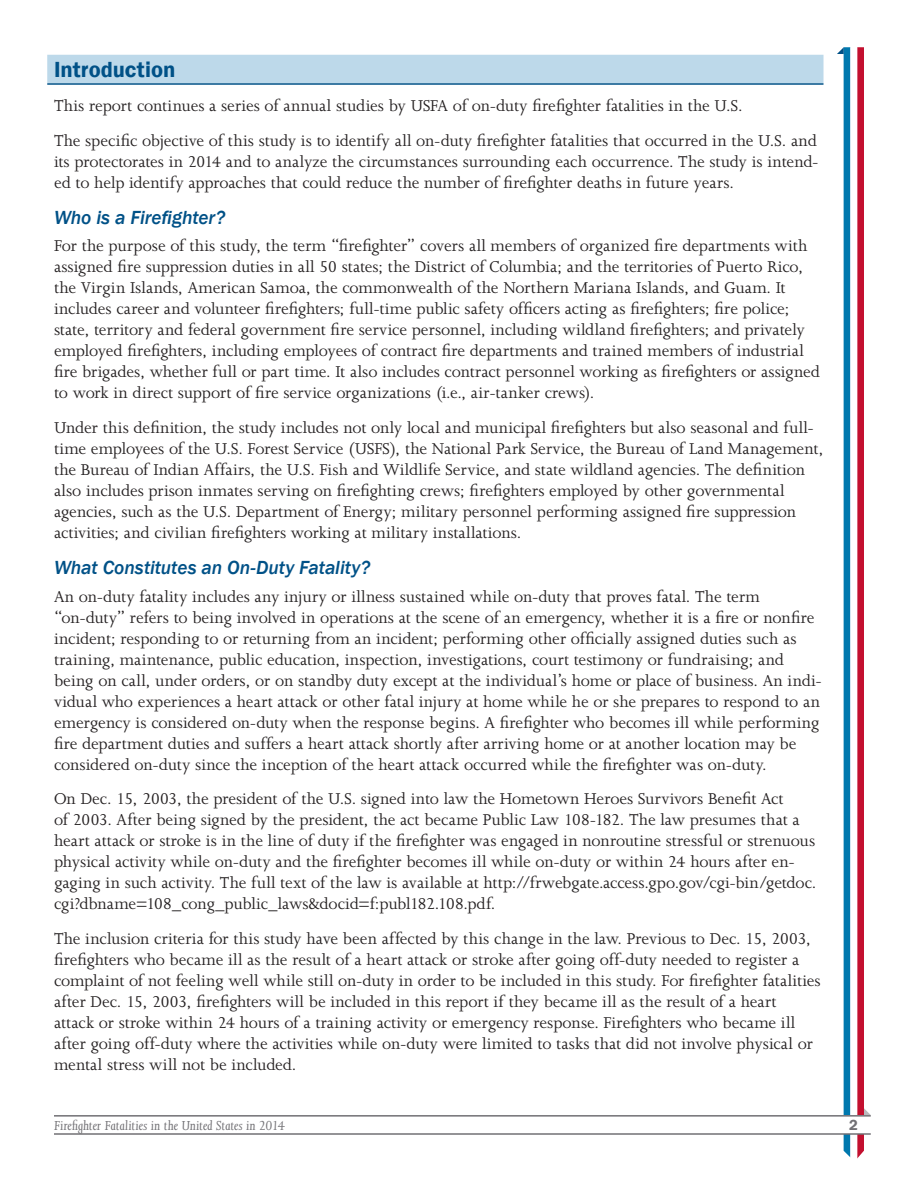
<style>
.page{position:relative;width:918px;height:1188px;background:#fff}
.page>*{position:absolute;margin:0;border:0;box-sizing:border-box;transform-origin:0 0}
.t1{font:600 22.5px "Franklin Gothic";color:#005187}
.Subhead{font:italic 500 19.5px "Franklin Gothic";letter-spacing:-.005em;color:#005187}
.t2{font:18px/21px "Joanna MT Std";letter-spacing:-.005em;color:#231f20}
.t3{font:italic 15px "Joanna MT Std";color:#717074}
.t4{font:600 15px "Franklin Gothic";color:#717074}
</style>
<div class="page">
<svg style="left:837px;top:47px;width:34px;height:1112px"></svg>
<hr style="left:54px;top:1133px;width:817px;height:2px;background:#717074">
<hr style="left:54px;top:1115px;width:817px;height:2px;background:#717074">
<div style="left:47px;top:55px;width:777px;height:28px;background:#bdd9ea"></div>
<hr style="left:47px;top:83px;width:777px;height:2px;background:#005187">
<p class="t1" style="left:54px;top:55px;width:123px">Introduction</p>
<p class="t2" style="left:54px;top:95px;width:690px">This report continues a series of annual studies by USFA of on-duty firefighter fatalities in the U.S.</p>
<p class="t2" style="left:54px;top:130px;width:766px;text-align:justify">The specific objective of this study is to identify all on-duty firefighter fatalities that occurred in the U.S. and its protectorates in 2014 and to analyze the circumstances surrounding each occurrence. The study is intend&shy;ed to help identify approaches that could reduce the number of firefighter deaths in future years.</p>
<p class="Subhead" style="left:54px;top:205px;width:173px">Who is a Firefighter?</p>
<p class="t2" style="left:54px;top:235px;width:768px">For the purpose of this study, the term “firefighter” covers all members of organized fire departments with assigned fire suppression duties in all 50 states; the District of Columbia; and the territories of Puerto Rico, the Virgin Islands, American Samoa, the commonwealth of the Northern Mariana Islands, and Guam. It includes career and volunteer firefighters; full-time public safety officers acting as firefighters; fire police; state, territory and federal government fire service personnel, including wildland firefighters; and privately employed firefighters, including employees of contract fire departments and trained members of industrial fire brigades, whether full or part time. It also includes contract personnel working as firefighters or assigned to work in direct support of fire service organizations (i.e., air-tanker crews).</p>
<p class="t2" style="left:54px;top:417px;width:771px">Under this definition, the study includes not only local and municipal firefighters but also seasonal and full&shy;time employees of the U.S. Forest Service (USFS), the National Park Service, the Bureau of Land Management, the Bureau of Indian Affairs, the U.S. Fish and Wildlife Service, and state wildland agencies. The definition also includes prison inmates serving on firefighting crews; firefighters employed by other governmental agencies, such as the U.S. Department of Energy; military personnel performing assigned fire suppression activities; and civilian firefighters working at military installations.</p>
<p class="Subhead" style="left:54px;top:555px;width:318px">What Constitutes an On-Duty Fatality?</p>
<p class="t2" style="left:54px;top:586px;width:770px">An on-duty fatality includes any injury or illness sustained while on-duty that proves fatal. The term “on-duty” refers to being involved in operations at the scene of an emergency, whether it is a fire or nonfire incident; responding to or returning from an incident; performing other officially assigned duties such as training, maintenance, public education, inspection, investigations, court testimony or fundraising; and being on call, under orders, or on standby duty except at the individual’s home or place of business. An indi&shy;vidual who experiences a heart attack or other fatal injury at home while he or she prepares to respond to an emergency is considered on-duty when the response begins. A firefighter who becomes ill while performing fire department duties and suffers a heart attack shortly after arriving home or at another location may be considered on-duty since the inception of the heart attack occurred while the firefighter was on-duty.</p>
<p class="t2" style="left:54px;top:788px;width:764px">On Dec. 15, 2003, the president of the U.S. signed into law the Hometown Heroes Survivors Benefit Act<br>of 2003. After being signed by the president, the act became Public Law 108-182. The law presumes that a heart attack or stroke is in the line of duty if the firefighter was engaged in nonroutine stressful or strenuous physical activity while on-duty and the firefighter becomes ill while on-duty or within 24 hours after en&shy;gaging in such activity. The full text of the law is available at http://frwebgate.access.gpo.gov/cgi-bin/getdoc. cgi?dbname=108_cong_public_laws&amp;docid=f:publ182.108.pdf.</p>
<p class="t2" style="left:54px;top:928px;width:768px">The inclusion criteria for this study have been affected by this change in the law. Previous to Dec. 15, 2003, firefighters who became ill as the result of a heart attack or stroke after going off-duty needed to register a complaint of not feeling well while still on-duty in order to be included in this study. For firefighter fatalities after Dec. 15, 2003, firefighters will be included in this report if they became ill as the result of a heart attack or stroke within 24 hours of a training activity or emergency response. Firefighters who became ill after going off-duty where the activities while on-duty were limited to tasks that did not involve physical or mental stress will not be included.</p>
<p class="t3" style="left:54px;top:1117px;width:232px">Firefighter Fatalities in the United States in 2014</p>
<p class="t4" style="left:849px;top:1116px;width:10px">2</p>
</div>
